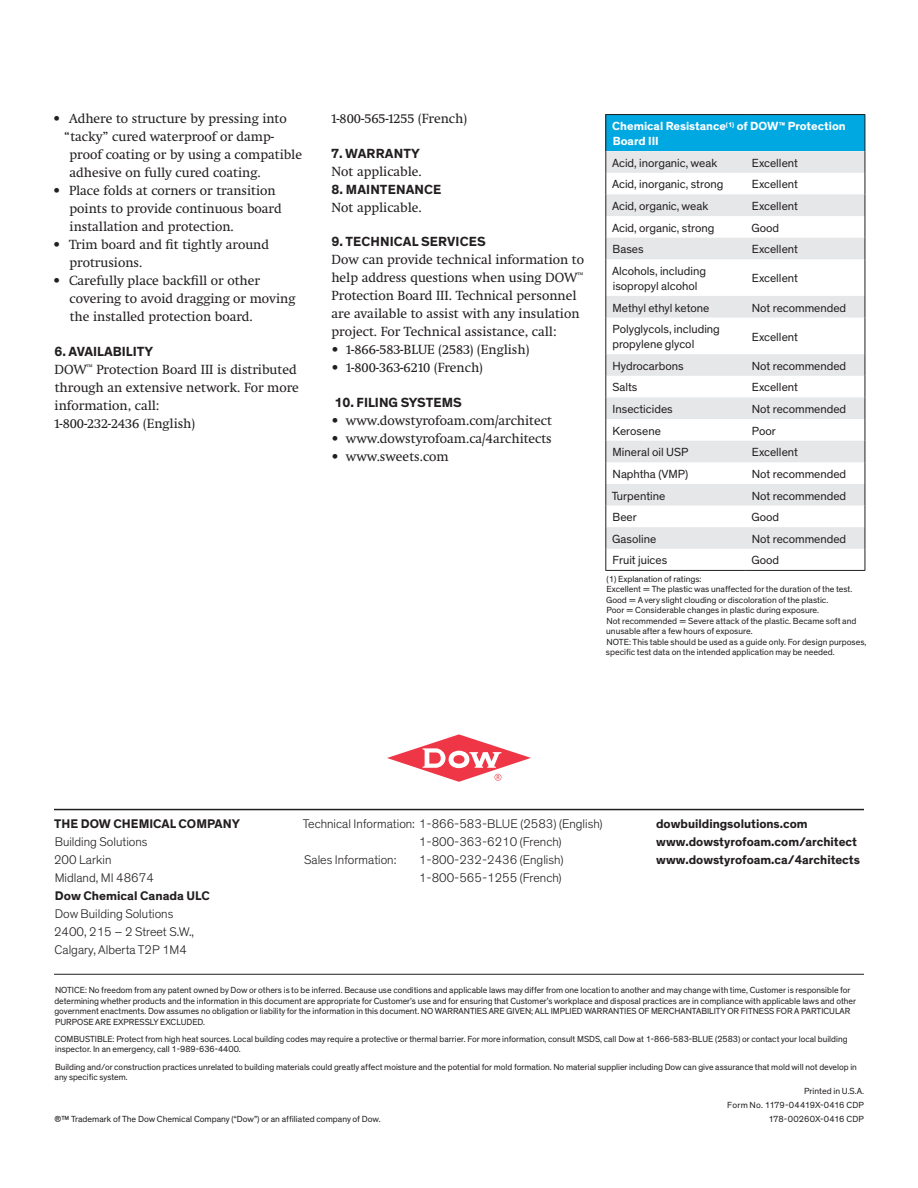
<style>
.page{position:relative;width:918px;height:1188px;background:#fff}
.page>*{position:absolute;margin:0;border:0;box-sizing:border-box;transform-origin:0 0}
.Header_-_Numbered{font:13.5px/18px "Swift Neue LT Pro";color:#231f20}
.t1{font:700 13.5px "Dow Corporate";color:#231f20}
.t2{font:300 12.75px/18px "Dow Corporate";color:#231f20}
.t3{font:700 12.75px/18px "Dow Corporate";color:#231f20}
.Table_Text{font:12px/15px "Dow Corporate";color:#231f20}
.Chart_Table_Subheade{font:700 12px/15px "Dow Corporate";color:#fff}
.t4{font:9px/10.5px "Dow Corporate";color:#231f20}
.s1{font-family:"Dow Corporate";font-weight:700}
</style>
<div class="page">
<hr style="left:54px;top:974px;width:810px;height:1px;background:#231f20">
<hr style="left:54px;top:809px;width:810px;height:1px;background:#231f20">
<svg style="left:387px;top:734px;width:144px;height:48px"></svg>
<div style="left:606px;top:115px;width:259px;height:36px;background:#00a8e1"></div>
<svg style="left:606px;top:151px;width:259px;height:398px"></svg>
<hr style="left:605px;top:114px;width:140px;height:1px;background:#231f20">
<hr style="left:605px;top:115px;width:1px;height:36px;background:#231f20">
<hr style="left:745px;top:114px;width:120px;height:1px;background:#231f20">
<hr style="left:865px;top:115px;width:1px;height:36px;background:#231f20">
<svg style="left:605px;top:151px;width:1px;height:108px"></svg>
<svg style="left:865px;top:151px;width:1px;height:108px"></svg>
<hr style="left:605px;top:259px;width:1px;height:37px;background:#231f20">
<hr style="left:865px;top:259px;width:1px;height:37px;background:#231f20">
<svg style="left:605px;top:296px;width:1px;height:22px"></svg>
<svg style="left:865px;top:296px;width:1px;height:22px"></svg>
<hr style="left:605px;top:318px;width:1px;height:36px;background:#231f20">
<hr style="left:865px;top:318px;width:1px;height:36px;background:#231f20">
<svg style="left:605px;top:354px;width:1px;height:216px"></svg>
<svg style="left:865px;top:354px;width:1px;height:216px"></svg>
<hr style="left:605px;top:570px;width:140px;height:1px;background:#231f20">
<hr style="left:745px;top:570px;width:120px;height:1px;background:#231f20">
<p class="Header_-_Numbered" style="left:53px;top:109px;width:235px">• Adhere to structure by pressing into</p>
<p class="Header_-_Numbered" style="left:64px;top:127px;width:211px">“tacky” cured waterproof or damp-</p>
<p class="Header_-_Numbered" style="left:70px;top:145px;width:234px">proof coating or by using a compatible</p>
<p class="Header_-_Numbered" style="left:70px;top:163px;width:193px">adhesive on fully cured coating.</p>
<p class="Header_-_Numbered" style="left:70px;top:181px;width:214px;text-indent:-16px">• Place folds at corners or transition points to provide continuous board installation and protection.</p>
<p class="Header_-_Numbered" style="left:70px;top:235px;width:201px;text-indent:-16px">• Trim board and fit tightly around protrusions.</p>
<p class="Header_-_Numbered" style="left:70px;top:271px;width:227px;text-indent:-16px">• Carefully place backfill or other covering to avoid dragging or moving the installed protection board.</p>
<p class="Header_-_Numbered" style="left:54px;top:343px;width:246px"><span class="s1">6. AVAILABILITY<br></span>DOW<sup>™</sup> Protection Board III is distributed through an extensive network. For more information, call:<br>1-800-232-2436 (English)</p>
<p class="Header_-_Numbered" style="left:331px;top:109px;width:137px">1-800-565-1255 (French)</p>
<p class="Header_-_Numbered" style="left:331px;top:144px;width:92px"><span class="s1">7. WARRANTY<br></span>Not applicable.</p>
<p class="Header_-_Numbered" style="left:332px;top:180px;width:111px"><span class="s1">8. MAINTENANCE<br></span>Not applicable.</p>
<p class="Header_-_Numbered" style="left:331px;top:232px;width:254px"><span class="s1">9. TECHNICAL SERVICES<br></span>Dow can provide technical information to help address questions when using DOW<sup>™ </sup>Protection Board III. Technical personnel are available to assist with any insulation project. For Technical assistance, call:</p>
<p class="Header_-_Numbered" style="left:332px;top:340px;width:199px">• 1-866-583-BLUE (2583) (English)</p>
<p class="Header_-_Numbered" style="left:332px;top:358px;width:153px">• 1-800-363-6210 (French)</p>
<p class="t1" style="left:334px;top:394px;width:129px">10. FILING SYSTEMS</p>
<p class="Header_-_Numbered" style="left:332px;top:412px;width:221px">• www.dowstyrofoam.com/architect</p>
<p class="Header_-_Numbered" style="left:332px;top:430px;width:221px">• www.dowstyrofoam.ca/4architects</p>
<p class="Header_-_Numbered" style="left:332px;top:448px;width:118px">• www.sweets.com</p>
<p class="Chart_Table_Subheade" style="left:612px;top:119px;width:235px">Chemical Resistance<sup>(1)</sup> of DOW<sup>™</sup> Protection<br>Board III</p>
<p class="Table_Text" style="left:612px;top:156px;width:107px">Acid, inorganic, weak</p>
<p class="Table_Text" style="left:752px;top:156px;width:47px">Excellent</p>
<p class="Table_Text" style="left:612px;top:177px;width:113px">Acid, inorganic, strong</p>
<p class="Table_Text" style="left:752px;top:177px;width:47px">Excellent</p>
<p class="Table_Text" style="left:612px;top:199px;width:98px">Acid, organic, weak</p>
<p class="Table_Text" style="left:752px;top:199px;width:47px">Excellent</p>
<p class="Table_Text" style="left:612px;top:220px;width:104px">Acid, organic, strong</p>
<p class="Table_Text" style="left:752px;top:220px;width:29px">Good</p>
<p class="Table_Text" style="left:613px;top:242px;width:33px">Bases</p>
<p class="Table_Text" style="left:752px;top:242px;width:47px">Excellent</p>
<p class="Table_Text" style="left:612px;top:264px;width:95px">Alcohols, including isopropyl alcohol</p>
<p class="Table_Text" style="left:752px;top:271px;width:47px">Excellent</p>
<p class="Table_Text" style="left:613px;top:300px;width:98px">Methyl ethyl ketone</p>
<p class="Table_Text" style="left:752px;top:300px;width:96px">Not recommended</p>
<p class="Table_Text" style="left:612px;top:322px;width:109px">Polyglycols, including propylene glycol</p>
<p class="Table_Text" style="left:752px;top:329px;width:47px">Excellent</p>
<p class="Table_Text" style="left:613px;top:359px;width:73px">Hydrocarbons</p>
<p class="Table_Text" style="left:752px;top:359px;width:96px">Not recommended</p>
<p class="Table_Text" style="left:612px;top:380px;width:27px">Salts</p>
<p class="Table_Text" style="left:752px;top:380px;width:48px">Excellent</p>
<p class="Table_Text" style="left:613px;top:402px;width:62px">Insecticides</p>
<p class="Table_Text" style="left:752px;top:402px;width:96px">Not recommended</p>
<p class="Table_Text" style="left:613px;top:423px;width:50px">Kerosene</p>
<p class="Table_Text" style="left:752px;top:423px;width:25px">Poor</p>
<p class="Table_Text" style="left:613px;top:445px;width:77px">Mineral oil USP</p>
<p class="Table_Text" style="left:752px;top:445px;width:47px">Excellent</p>
<p class="Table_Text" style="left:613px;top:467px;width:77px">Naphtha (VMP)</p>
<p class="Table_Text" style="left:752px;top:467px;width:96px">Not recommended</p>
<p class="Table_Text" style="left:612px;top:488px;width:55px">Turpentine</p>
<p class="Table_Text" style="left:752px;top:488px;width:96px">Not recommended</p>
<p class="Table_Text" style="left:613px;top:510px;width:26px">Beer</p>
<p class="Table_Text" style="left:752px;top:510px;width:29px">Good</p>
<p class="Table_Text" style="left:612px;top:532px;width:45px">Gasoline</p>
<p class="Table_Text" style="left:752px;top:532px;width:96px">Not recommended</p>
<p class="Table_Text" style="left:613px;top:553px;width:56px">Fruit juices</p>
<p class="Table_Text" style="left:752px;top:553px;width:29px">Good</p>
<p class="t4" style="left:606px;top:574px;width:97px">(1) Explanation of ratings:</p>
<p class="t4" style="left:607px;top:584px;width:247px">Excellent = The plastic was unaffected for the duration of the test.</p>
<p class="t4" style="left:606px;top:595px;width:224px">Good = A very slight clouding or discoloration of the plastic.</p>
<p class="t4" style="left:607px;top:605px;width:214px">Poor = Considerable changes in plastic during exposure.</p>
<p class="t4" style="left:606px;top:616px;width:252px">Not recommended = Severe attack of the plastic. Became soft and unusable after a few hours of exposure.</p>
<p class="t4" style="left:606px;top:637px;width:262px">NOTE: This table should be used as a guide only. For design purposes, specific test data on the intended application may be needed.</p>
<h2 class="t3" style="left:54px;top:815px;width:187px">THE DOW CHEMICAL COMPANY</h2>
<h2 class="t2" style="left:54px;top:833px;width:101px">Building Solutions<br>200 Larkin<br>Midland, MI 48674</h2>
<h2 class="t3" style="left:55px;top:887px;width:157px">Dow Chemical Canada ULC</h2>
<h2 class="t2" style="left:54px;top:905px;width:142px">Dow Building Solutions<br>2400, 215 – 2 Street S.W.,<br>Calgary, Alberta T2P 1M4</h2>
<p class="t4" style="left:54px;top:985px;width:803px">NOTICE: No freedom from any patent owned by Dow or others is to be inferred. Because use conditions and applicable laws may differ from one location to another and may change with time, Customer is responsible for determining whether products and the information in this document are appropriate for Customer’s use and for ensuring that Customer’s workplace and disposal practices are in compliance with applicable laws and other government enactments. Dow assumes no obligation or liability for the information in this document. NO WARRANTIES ARE GIVEN; ALL IMPLIED WARRANTIES OF MERCHANTABILITY OR FITNESS FOR A PARTICULAR PURPOSE ARE EXPRESSLY EXCLUDED.</p>
<p class="t4" style="left:55px;top:1034px;width:794px">COMBUSTIBLE: Protect from high heat sources. Local building codes may require a protective or thermal barrier. For more information, consult MSDS, call Dow at 1-866-583-BLUE (2583) or contact your local building inspector. In an emergency, call 1-989-636-4400.</p>
<p class="t4" style="left:55px;top:1062px;width:804px">Building and/or construction practices unrelated to building materials could greatly affect moisture and the potential for mold formation. No material supplier including Dow can give assurance that mold will not develop in any specific system.</p>
<h2 class="t2" style="left:303px;top:815px;width:301px">Technical Information: 1-866-583-BLUE (2583) (English)</h2>
<h2 class="t2" style="left:419px;top:833px;width:144px">1-800-363-6210 (French)</h2>
<h2 class="t2" style="left:304px;top:851px;width:94px">Sales Information:</h2>
<h2 class="t2" style="left:419px;top:851px;width:146px">1-800-232-2436 (English)<br>1-800-565-1255 (French)</h2>
<h2 class="t3" style="left:656px;top:815px;width:205px">dowbuildingsolutions.com www.dowstyrofoam.com/architect www.dowstyrofoam.ca/4architects</h2>
<p class="t4" style="left:54px;top:1114px;width:328px">®™ Trademark of The Dow Chemical Company (“Dow”) or an affiliated company of Dow.</p>
<p class="t4" style="left:727px;top:1085px;width:138px;line-height:13.8px;text-align:right">Printed in U.S.A.<br>Form No. 1179-04419X-0416 CDP<br>178-00260X-0416 CDP</p>
</div>
